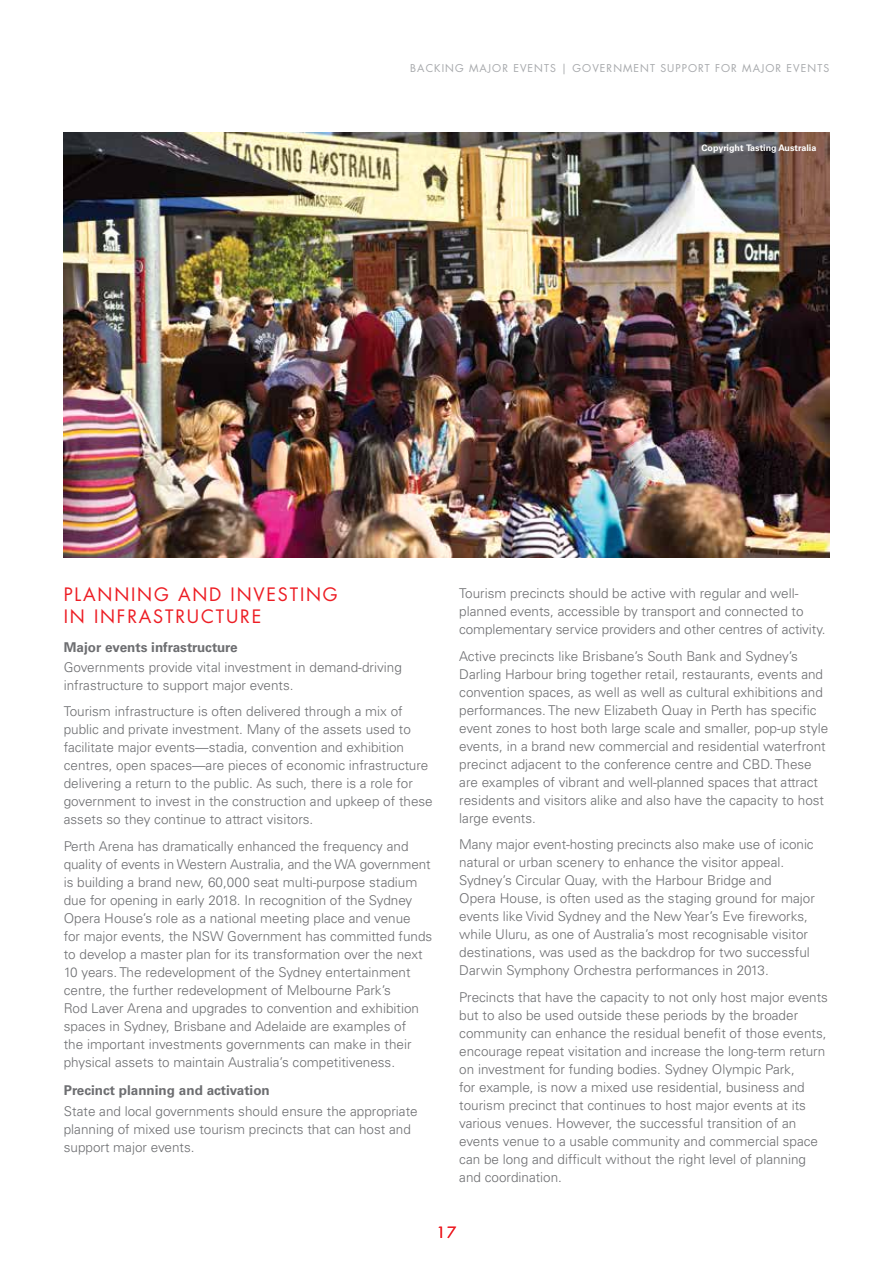
<style>
.page{position:relative;width:893px;height:1263px;background:#fff}
.page>*{position:absolute;margin:0;border:0;box-sizing:border-box;transform-origin:0 0}
.t1{font:18px "Futura CE";letter-spacing:.1em;color:#ed1d24}
.t2{font:15px "Futura CE";color:#ed1d24}
.t3{font:300 13.5px/18px "Univers";color:#6d6e71}
.t4{font:700 13.5px "Univers";color:#6d6e71}
.t5{font:10.5px "Futura CE";letter-spacing:.1em;color:#a7a9ac}
.t6{font:700 9px "Univers";color:#fff}
</style>
<div class="page">
<img style="left:64px;top:133px;width:765px;height:425px">
<p class="t5" style="left:410px;top:61px;width:181px">BACKING MAJOR EVENTS | GOVERNMENT</p>
<p class="t5" style="left:660px;top:61px;width:36px">SUPPORT</p>
<p class="t5" style="left:715px;top:61px;width:15px">FOR</p>
<p class="t5" style="left:742px;top:61px;width:9px">MAJOR</p>
<p class="t5" style="left:787px;top:61px;width:8px">EVENTS</p>
<p class="t6" style="left:702px;top:143px;width:116px">Copyright Tasting Australia</p>
<h1 class="t1" style="left:64px;top:583px;width:35px">PLANNING</h1>
<h1 class="t1" style="left:178px;top:583px;width:66px">AN D INVESTING</h1>
<h1 class="t1" style="left:64px;top:605px;width:76px">IN INFRASTR</h1>
<h1 class="t1" style="left:187px;top:605px;width:64px">UCTURE</h1>
<p class="t4" style="left:64px;top:639px;width:175px">Major events infrastructure</p>
<p class="t3" style="left:64px;top:658px;width:340px">Governments provide vital investment in demand-driving infrastructure to support major events.</p>
<p class="t3" style="left:64px;top:703px;width:370px">Tourism infrastructure is often delivered through a mix of public and private investment. Many of the assets used to facilitate major events—stadia, convention and exhibition centres, open spaces—are pieces of economic infrastructure delivering a return to the public. As such, there is a role for government to invest in the construction and upkeep of these assets so they continue to attract visitors.</p>
<p class="t3" style="left:64px;top:837px;width:370px">Perth Arena has dramatically enhanced the frequency and quality of events in Western Australia, and the WA government is building a brand new, 60,000 seat multi-purpose stadium due for opening in early 2018. In recognition of the Sydney Opera House’s role as a national meeting place and venue<br>for major events, the NSW Government has committed funds to develop a master plan for its transformation over the next 10 years. The redevelopment of the Sydney entertainment centre, the further redevelopment of Melbourne Park’s<br>Rod Laver Arena and upgrades to convention and exhibition spaces in Sydney, Brisbane and Adelaide are examples of<br>the important investments governments can make in their physical assets to maintain Australia’s competitiveness.</p>
<p class="t4" style="left:64px;top:1083px;width:208px">Precinct planning and activation</p>
<p class="t3" style="left:64px;top:1102px;width:355px">State and local governments should ensure the appropriate planning of mixed use tourism precincts that can host and support major events.</p>
<p class="t3" style="left:459px;top:584px;width:368px">Tourism precincts should be active with regular and well&shy;planned events, accessible by transport and connected to complementary service providers and other centres of activity.</p>
<p class="t3" style="left:459px;top:647px;width:371px">Active precincts like Brisbane’s South Bank and Sydney’s Darling Harbour bring together retail, restaurants, events and convention spaces, as well as well as cultural exhibitions and performances. The new Elizabeth Quay in Perth has specific event zones to host both large scale and smaller, pop-up style events, in a brand new commercial and residential waterfront precinct adjacent to the conference centre and CBD. These are examples of vibrant and well-planned spaces that attract residents and visitors alike and also have the capacity to host large events.</p>
<p class="t3" style="left:459px;top:835px;width:357px">Many major event-hosting precincts also make use of iconic natural or urban scenery to enhance the visitor appeal.<br>Sydney’s Circular Quay, with the Harbour Bridge and<br>Opera House, is often used as the staging ground for major events like Vivid Sydney and the New Year’s Eve fireworks, while Uluru, as one of Australia’s most recognisable visitor destinations, was used as the backdrop for two successful Darwin Symphony Orchestra performances in 2013.</p>
<p class="t3" style="left:459px;top:988px;width:370px">Precincts that have the capacity to not only host major events but to also be used outside these periods by the broader community can enhance the residual benefit of those events, encourage repeat visitation and increase the long-term return on investment for funding bodies. Sydney Olympic Park,<br>for example, is now a mixed use residential, business and tourism precinct that continues to host major events at its various venues. However, the successful transition of an events venue to a usable community and commercial space can be long and difficult without the right level of planning and coordination.</p>
<p class="t2" style="left:436px;top:1223px;width:21px">17</p>
</div>
